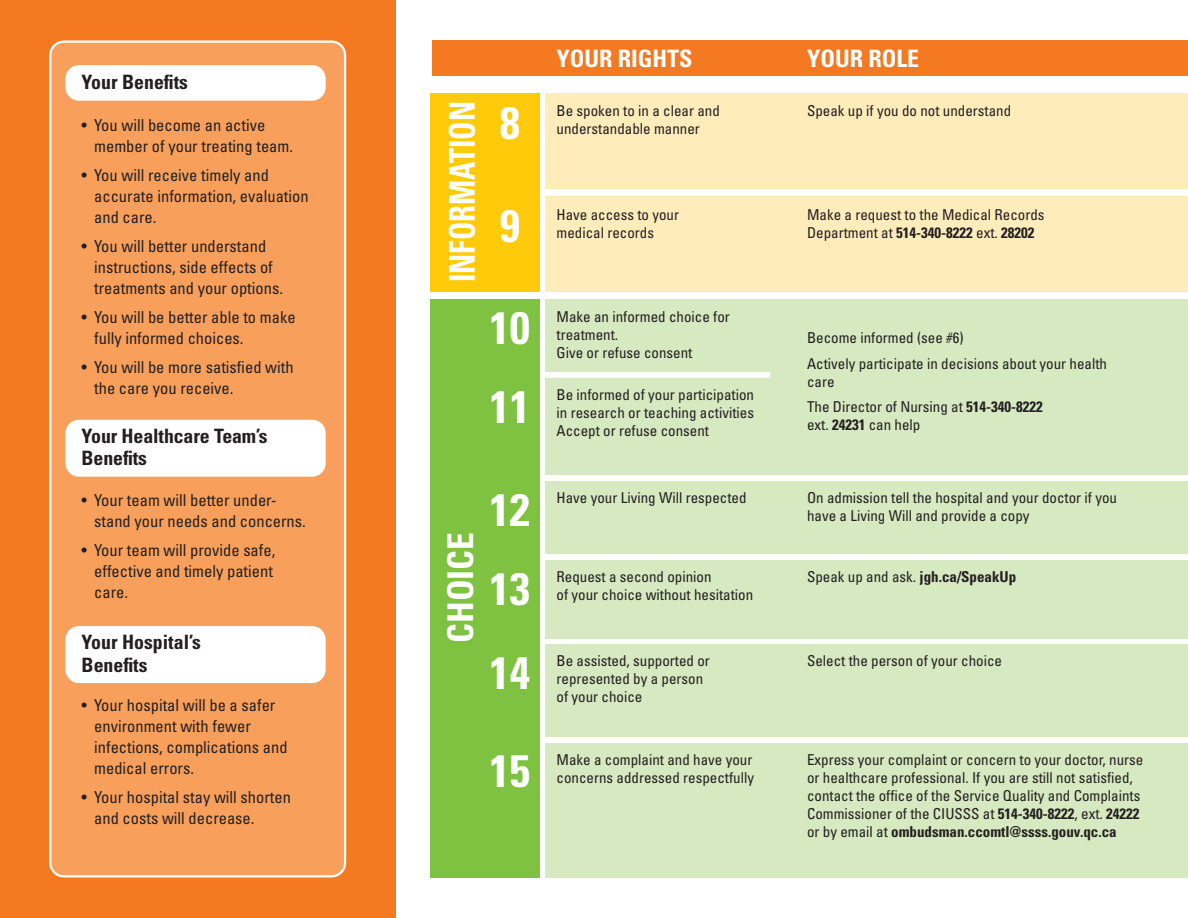
<style>
.page{position:relative;width:1188px;height:918px;background:#fff}
.page>*{position:absolute;margin:0;border:0;box-sizing:border-box;transform-origin:0 0}
.t1{font:700 condensed 45.3px/78.8px "Univers";color:#fff}
.t2{font:700 condensed 35.4px "Univers";color:#fff;scale:.85 1}
.t3{font:700 condensed 35.4px "Univers";color:#fff}
.t4{font:700 condensed 24px "Univers";color:#fff}
.t5{font:700 condensed 19.8px/22.5px "Univers";letter-spacing:-.005em;color:#231f20}
.t6{font:condensed 16.5px/21px "Univers";color:#231f20}
.t7{font:condensed 15px/18px "Univers";color:#231f20}
.s1{font-weight:700}
</style>
<div class="page">
<div style="left:0;top:0;width:396px;height:918px;background:#f47921"></div>
<div style="left:50px;top:42px;width:295px;height:834px;background:#f8a05b;border-radius:14px"></div>
<div style="left:49px;top:40px;width:297px;height:838px;border:2px solid #fff;border-radius:14px"></div>
<div style="left:65px;top:420px;width:261px;height:57px;background:#fff;border-radius:14px"></div>
<div style="left:65px;top:626px;width:261px;height:57px;background:#fff;border-radius:14px"></div>
<div style="left:65px;top:65px;width:261px;height:36px;background:#fff;border-radius:14px"></div>
<div style="left:546px;top:93px;width:642px;height:95px;background:#feedbb"></div>
<div style="left:546px;top:196px;width:642px;height:96px;background:#feedbb"></div>
<div style="left:546px;top:299px;width:642px;height:175px;background:#d6e9c0"></div>
<div style="left:546px;top:481px;width:642px;height:73px;background:#d6e9c0"></div>
<div style="left:546px;top:560px;width:642px;height:78px;background:#d6e9c0"></div>
<div style="left:546px;top:645px;width:642px;height:92px;background:#d6e9c0"></div>
<div style="left:546px;top:743px;width:642px;height:135px;background:#d6e9c0"></div>
<div style="left:431px;top:93px;width:109px;height:199px;background:#feca0a"></div>
<div style="left:431px;top:299px;width:109px;height:579px;background:#7fc241"></div>
<div style="left:545px;top:372px;width:225px;height:6px;background:#fff"></div>
<div style="left:432px;top:40px;width:756px;height:36px;background:#f47921"></div>
<h3 class="t5" style="left:82px;top:70px;width:108px">Your Benefits</h3>
<p class="t6" style="left:94px;top:114px;width:200px;text-indent:-13px">• You will become an active member of your treating team.</p>
<p class="t6" style="left:94px;top:164px;width:216px;text-indent:-13px">• You will receive timely and accurate information, evaluation and care.</p>
<p class="t6" style="left:94px;top:235px;width:190px;text-indent:-13px">• You will better understand instructions, side effects of treatments and your options.</p>
<p class="t6" style="left:94px;top:306px;width:203px;text-indent:-13px">• You will be better able to make fully informed choices.</p>
<p class="t6" style="left:94px;top:356px;width:201px;text-indent:-13px">• You will be more satisfied with the care you receive.</p>
<h3 class="t5" style="left:82px;top:424px;width:188px">Your Healthcare Team’s<br>Benefits</h3>
<p class="t6" style="left:94px;top:490px;width:213px;text-indent:-13px">• Your team will better under&shy;stand your needs and concerns.</p>
<p class="t6" style="left:94px;top:540px;width:183px;text-indent:-13px">• Your team will provide safe, effective and timely patient care.</p>
<h3 class="t5" style="left:82px;top:631px;width:121px">Your Hospital’s<br>Benefits</h3>
<p class="t6" style="left:94px;top:694px;width:195px;text-indent:-13px">• Your hospital will be a safer environment with fewer infections, complications and medical errors.</p>
<p class="t6" style="left:94px;top:786px;width:198px;text-indent:-13px">• Your hospital stay will shorten and costs will decrease.</p>
<h3 class="t4" style="left:557px;top:44px;width:138px">YOUR RIGHTS</h3>
<h3 class="t4" style="left:807px;top:44px;width:114px">YOUR ROLE</h3>
<h2 class="t2" style="left:440px;top:282px;width:214px;rotate:-90deg">INFORMATION</h2>
<p class="t7" style="left:807px;top:101px;width:206px">Speak up if you do not understand</p>
<p class="t7" style="left:557px;top:101px;width:165px">Be spoken to in a clear and understandable manner</p>
<h1 class="t1" style="left:500px;top:83px;width:22px">8</h1>
<p class="t7" style="left:557px;top:205px;width:124px">Have access to your medical records</p>
<p class="t7" style="left:807px;top:205px;width:239px">Make a request to the Medical Records<br>Department at <span class="s1">514-340-8222</span> ext. <span class="s1">28202</span></p>
<h1 class="t1" style="left:500px;top:186px;width:22px">9</h1>
<h1 class="t1" style="left:490px;top:288px;width:42px">10<br>11</h1>
<h2 class="t3" style="left:439px;top:643px;width:112px;rotate:-90deg">CHOICE</h2>
<h1 class="t1" style="left:490px;top:470px;width:42px">12<br>13</h1>
<h1 class="t1" style="left:490px;top:623px;width:42px;line-height:98.6px">14<br>15</h1>
<p class="t7" style="left:557px;top:307px;width:175px">Make an informed choice for treatment.<br>Give or refuse consent</p>
<p class="t7" style="left:557px;top:386px;width:199px;text-align:justify">Be informed of your participation in research or teaching activities Accept or refuse consent</p>
<p class="t7" style="left:557px;top:488px;width:191px">Have your Living Will respected</p>
<p class="t7" style="left:557px;top:567px;width:198px">Request a second opinion<br>of your choice without hesitation</p>
<p class="t7" style="left:557px;top:651px;width:155px">Be assisted, supported or represented by a person of your choice</p>
<p class="t7" style="left:557px;top:750px;width:199px">Make a complaint and have your concerns addressed respectfully</p>
<p class="t7" style="left:807px;top:325px;width:301px;line-height:25.5px">Become informed (see #6)<br>Actively participate in decisions about your health</p>
<p class="t7" style="left:807px;top:368px;width:237px;line-height:25.3px">care<br>The Director of Nursing at <span class="s1">514-340-8222</span></p>
<p class="t7" style="left:807px;top:415px;width:115px">ext. <span class="s1">24231</span> can help</p>
<p class="t7" style="left:807px;top:488px;width:311px">On admission tell the hospital and your doctor if you have a Living Will and provide a copy</p>
<p class="t7" style="left:807px;top:567px;width:211px">Speak up and ask. <span class="s1">jgh.ca/SpeakUp</span></p>
<p class="t7" style="left:807px;top:651px;width:196px">Select the person of your choice</p>
<p class="t7" style="left:807px;top:750px;width:338px">Express your complaint or concern to your doctor, nurse or healthcare professional. If you are still not satisfied, contact the office of the Service Quality and Complaints Commissioner of the CIUSSS at <span class="s1">514-340-8222</span>, ext. <span class="s1">24222 </span>or by email at <span class="s1">ombudsman.ccomtl@ssss.gouv.qc.ca</span></p>
</div>
